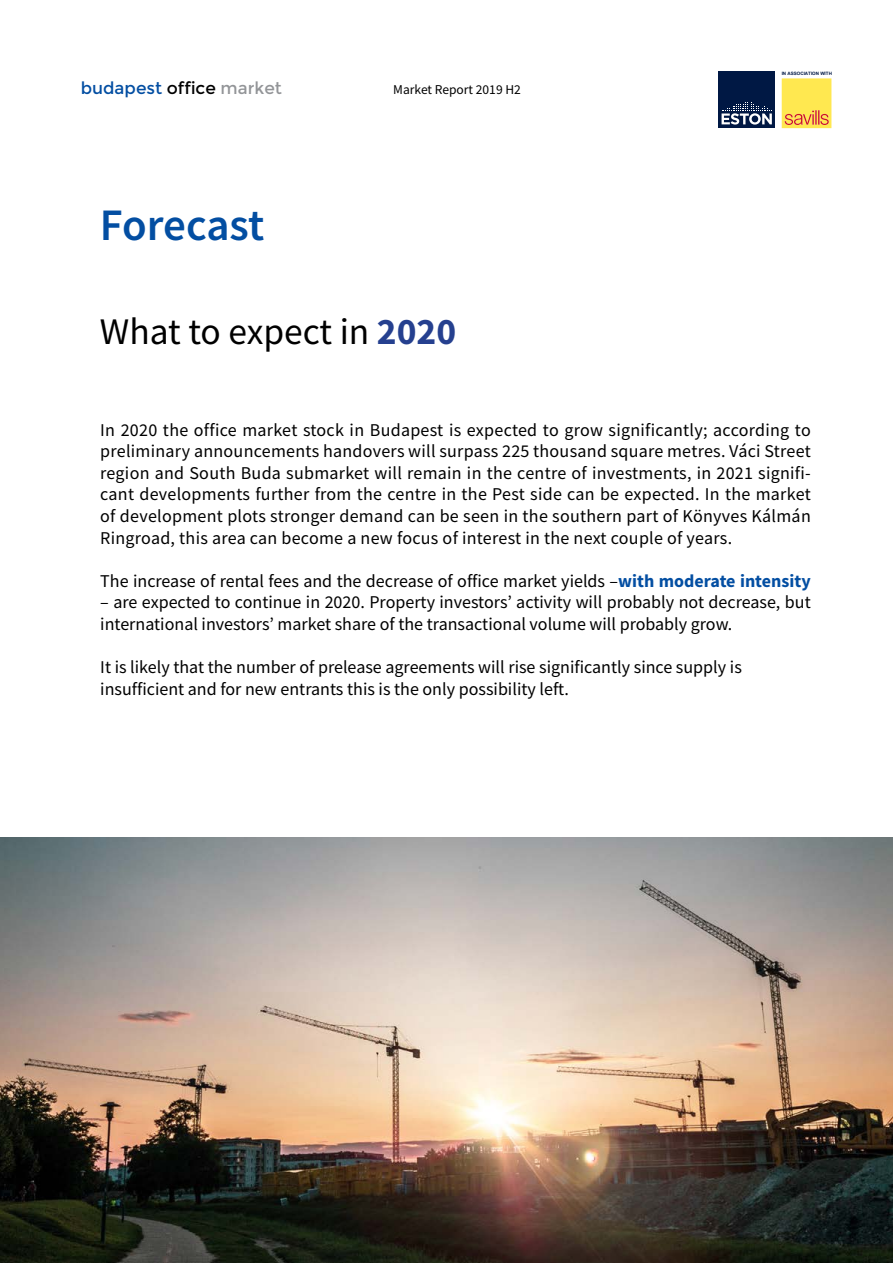
<style>
.page{position:relative;width:893px;height:1263px;background:#fff}
.page>*{position:absolute;margin:0;border:0;box-sizing:border-box;transform-origin:0 0}
.t1{font:600 45px "Source Sans Pro";letter-spacing:-.01em;color:#034ea2}
.t2{font:37.5px "Source Sans Pro";color:#000}
.t3{font:18px/21.6px "Source Sans Pro";color:#000}
.t4{font:16.95px "Montserrat";color:#034ea2}
.t5{font:13.5px "Source Sans Pro";color:#000}
.t6{font:700 4.5px "Arial";color:#001844}
.s1{color:#000}
.s2{color:#939598}
.s3{font-weight:700;color:#25408f}
.s4{font-weight:700;color:#034ea2}
</style>
<div class="page">
<img style="left:0;top:838px;width:893px;height:425px">
<svg style="left:782px;top:78px;width:49px;height:50px;background:#fad650"></svg>
<div style="left:718px;top:71px;width:57px;height:57px;background:#001844"></div>
<svg style="left:722px;top:102px;width:50px;height:23px"></svg>
<p class="t4" style="left:81px;top:78px;width:203px">budapest <span class="s1">office</span> <span class="s2">market</span></p>
<p class="t5" style="left:393px;top:81px;width:129px">Market Report 2019 H2</p>
<h1 class="t1" style="left:100px;top:196px;width:166px">Forecast</h1>
<h2 class="t2" style="left:100px;top:308px;width:358px">What to expect in <span class="s3">2020</span></h2>
<p class="t6" style="left:782px;top:71px;width:52px">IN ASSOCIATION WITH</p>
<p class="t3" style="left:100px;top:419px;width:712px;text-align:justify">In 2020 the office market stock in Budapest is expected to grow significantly; according to preliminary announcements handovers will surpass 225 thousand square metres. Váci Street region and South Buda submarket will remain in the centre of investments, in 2021 signifi&shy;cant developments further from the centre in the Pest side can be expected. In the market of development plots stronger demand can be seen in the southern part of Könyves Kálmán Ringroad, this area can become a new focus of interest in the next couple of years.</p>
<p class="t3" style="left:100px;top:570px;width:712px">The increase of rental fees and the decrease of office market yields –<span class="s4">with moderate intensity</span></p>
<p class="t3" style="left:100px;top:591px;width:712px">– are expected to continue in 2020. Property investors’ activity will probably not decrease, but international investors’ market share of the transactional volume will probably grow.</p>
<p class="t3" style="left:100px;top:656px;width:643px">It is likely that the number of prelease agreements will rise significantly since supply is insufficient and for new entrants this is the only possibility left.</p>
</div>
